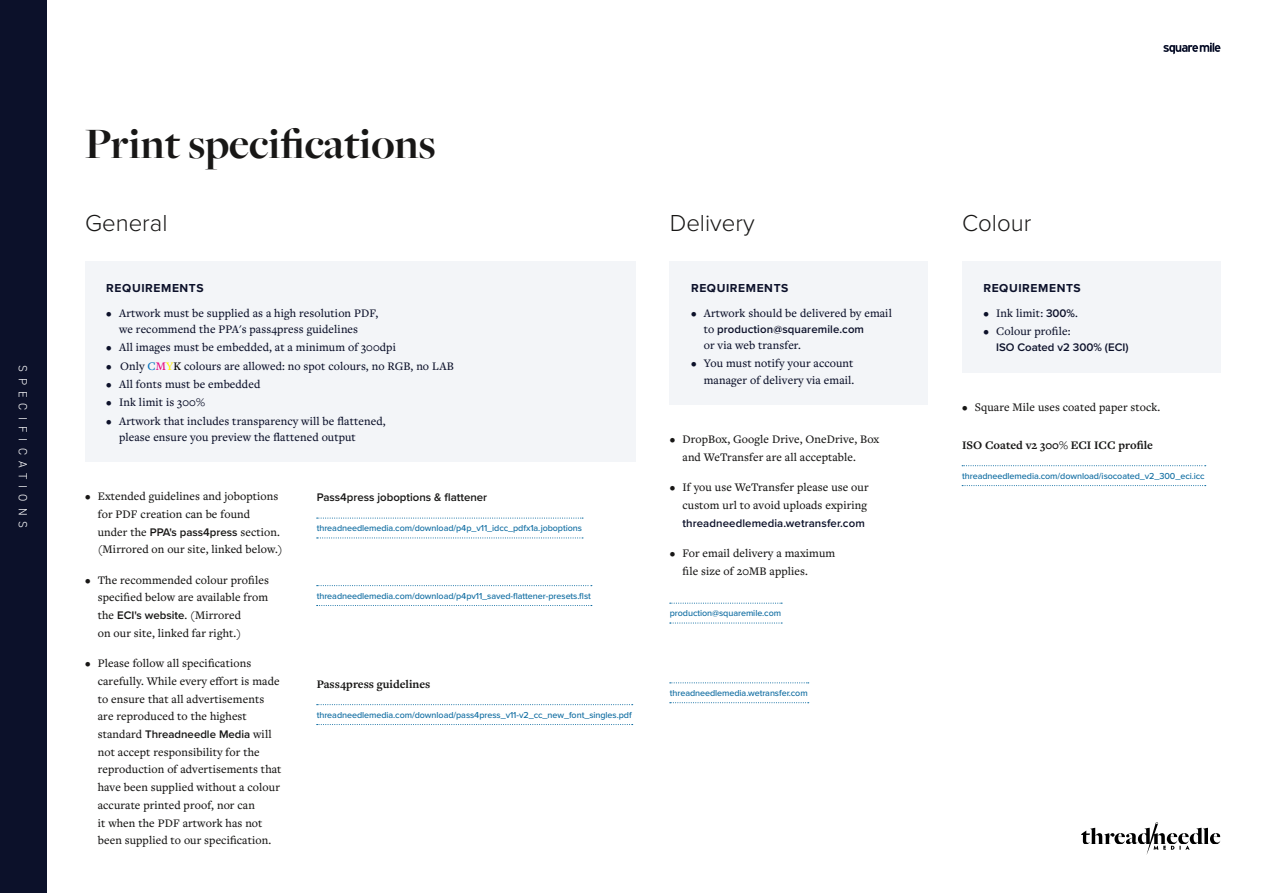
<style>
.page{position:relative;width:1263px;height:893px;background:#fff}
.page>*{position:absolute;margin:0;border:0;box-sizing:border-box;transform-origin:0 0}
.t1{font:700 45px "Freight Big Pro";color:#181716}
.t2{font:300 24px "Proxima Nova";color:#181716}
.t3{font:500 12px/17.7px "Freight Text Pro";letter-spacing:.01em;color:#181716}
.t4{font:500 12px/16.2px "Freight Text Pro";letter-spacing:.01em;color:#0c112a}
.t5{font:700 12px "Freight Text Pro";color:#181716}
.t6{font:700 12px "Proxima Nova";letter-spacing:.05em;color:#0c112a}
.t7{font:300 12px "DIN2014";letter-spacing:.51em;color:#fff}
.t8{font:600 11.4px "Proxima Nova";letter-spacing:.01em;color:#0c112a}
.t9{font:600 11.4px "Proxima Nova";color:#181716}
.t10{font:500 9px "Proxima Nova";letter-spacing:-.01em;color:#0e6ca1}
.s1{color:#006fba}
.s2{color:#e5007c}
.s3{color:#ffed00}
.s4{color:#000}
.s5{font-family:"Proxima Nova";font-weight:600;font-size:11.4px}
.s6{font-family:"Freight Text Pro";font-weight:500;font-size:12px}
</style>
<div class="page">
<div style="left:0;top:0;width:47px;height:893px;background:#0c112a"></div>
<svg style="left:1081px;top:822px;width:139px;height:33px"></svg>
<svg style="left:1163px;top:43px;width:57px;height:11px"></svg>
<div style="left:670px;top:261px;width:258px;height:144px;background:#f3f5f8"></div>
<div style="left:962px;top:261px;width:258px;height:111px;background:#f3f5f8"></div>
<svg style="left:670px;top:622px;width:112px;height:2px"></svg>
<svg style="left:670px;top:603px;width:112px;height:1px"></svg>
<svg style="left:670px;top:702px;width:139px;height:1px"></svg>
<svg style="left:670px;top:682px;width:139px;height:1px"></svg>
<div style="left:85px;top:261px;width:551px;height:201px;background:#f3f5f8"></div>
<svg style="left:317px;top:537px;width:266px;height:1px"></svg>
<svg style="left:317px;top:518px;width:266px;height:1px"></svg>
<svg style="left:317px;top:605px;width:275px;height:1px"></svg>
<svg style="left:317px;top:585px;width:275px;height:1px"></svg>
<svg style="left:317px;top:724px;width:316px;height:1px"></svg>
<svg style="left:317px;top:704px;width:316px;height:1px"></svg>
<svg style="left:962px;top:485px;width:244px;height:1px"></svg>
<svg style="left:962px;top:465px;width:244px;height:1px"></svg>
<p class="t7" style="left:30px;top:365px;width:165px;rotate:90deg">SPECIFICATIONS</p>
<h1 class="t1" style="left:85px;top:114px;width:352px">Print specifications</h1>
<h2 class="t2" style="left:85px;top:206px;width:84px">General</h2>
<p class="t6" style="left:106px;top:279px;width:99px">REQUIREMENTS</p>
<p class="t4" style="left:119px;top:304px;width:261px;text-indent:-13px">• Artwork must be supplied as a high resolution PDF, we recommend the PPA's pass4press guidelines</p>
<p class="t4" style="left:106px;top:339px;width:291px">• All images must be embedded, at a minimum of 300dpi</p>
<p class="t4" style="left:106px;top:357px;width:349px">• Only <span class="s1">C</span><span class="s2">M</span><span class="s3">Y</span><span class="s4">K</span> colours are allowed: no spot colours, no RGB, no LAB</p>
<p class="t4" style="left:106px;top:375px;width:155px">• All fonts must be embedded</p>
<p class="t4" style="left:106px;top:394px;width:100px">• Ink limit is 300%</p>
<p class="t4" style="left:119px;top:412px;width:268px;text-indent:-13px">• Artwork that includes transparency will be flattened, please ensure you preview the flattened output</p>
<p class="t3" style="left:98px;top:487px;width:186px;text-indent:-13px">• Extended guidelines and joboptions for PDF creation can be found under the <span class="s5">PPA's pass4press</span> section. (Mirrored on our site, linked below.)</p>
<p class="t3" style="left:98px;top:570px;width:173px;text-indent:-13px">• The recommended colour profiles specified below are available from the <span class="s5">ECI's website</span>. (Mirrored<br>on our site, linked far right.)</p>
<p class="t3" style="left:98px;top:654px;width:183px;text-indent:-13px">• Please follow all specifications carefully. While every effort is made to ensure that all advertisements are reproduced to the highest</p>
<p class="t9" style="left:98px;top:726px;width:175px"><span class="s6">standard</span> Threadneedle Media <span class="s6">will</span></p>
<p class="t3" style="left:98px;top:743px;width:185px">not accept responsibility for the reproduction of advertisements that have been supplied without a colour accurate printed proof, nor can<br>it when the PDF artwork has not been supplied to our specification.</p>
<p class="t9" style="left:317px;top:489px;width:172px">Pass4press joboptions &amp; flattener</p>
<p class="t10" style="left:317px;top:522px;width:267px">threadneedlemedia.com/download/p4p_v11_idcc_pdfx1a.joboptions</p>
<p class="t10" style="left:317px;top:589px;width:276px">threadneedlemedia.com/download/p4pv11_saved-flattener-presets.flst</p>
<p class="t5" style="left:317px;top:676px;width:115px">Pass4press guidelines</p>
<p class="t10" style="left:317px;top:708px;width:317px">threadneedlemedia.com/download/pass4press_v11-v2_cc_new_font_singles.pdf</p>
<h2 class="t2" style="left:670px;top:206px;width:86px">Delivery</h2>
<h2 class="t2" style="left:962px;top:206px;width:71px">Colour</h2>
<p class="t6" style="left:691px;top:279px;width:99px">REQUIREMENTS</p>
<p class="t4" style="left:691px;top:304px;width:202px">• Artwork should be delivered by email</p>
<p class="t8" style="left:704px;top:321px;width:162px"><span class="s6">to</span> production@squaremile.com</p>
<p class="t4" style="left:704px;top:337px;width:99px">or via web transfer.</p>
<p class="t4" style="left:691px;top:355px;width:165px;text-align:right">• You must notify your account manager of delivery via email.</p>
<p class="t3" style="left:682px;top:430px;width:198px;text-indent:-13px">• DropBox, Google Drive, OneDrive, Box and WeTransfer are all acceptable.</p>
<p class="t3" style="left:670px;top:478px;width:200px;text-align:right">• If you use WeTransfer please use our custom url to avoid uploads expiring</p>
<p class="t8" style="left:682px;top:514px;width:184px">threadneedlemedia.wetransfer.com</p>
<p class="t3" style="left:682px;top:544px;width:154px;text-indent:-13px">• For email delivery a maximum file size of 20MB applies.</p>
<p class="t10" style="left:670px;top:607px;width:113px">production@squaremile.com</p>
<p class="t10" style="left:670px;top:686px;width:139px">threadneedlemedia.wetransfer.com</p>
<p class="t6" style="left:983px;top:279px;width:99px">REQUIREMENTS</p>
<p class="t4" style="left:983px;top:304px;width:96px">• Ink limit: <span class="s5">300%</span>.</p>
<p class="t4" style="left:983px;top:323px;width:89px">• Colour profile:</p>
<p class="t8" style="left:996px;top:339px;width:134px">ISO Coated v2 300% (ECI)</p>
<p class="t3" style="left:962px;top:397px;width:200px">• Square Mile uses coated paper stock.</p>
<p class="t5" style="left:962px;top:437px;width:192px">ISO Coated v2 300% ECI ICC profile</p>
<p class="t10" style="left:962px;top:469px;width:244px">threadneedlemedia.com/download/isocoated_v2_300_eci.icc</p>
</div>
